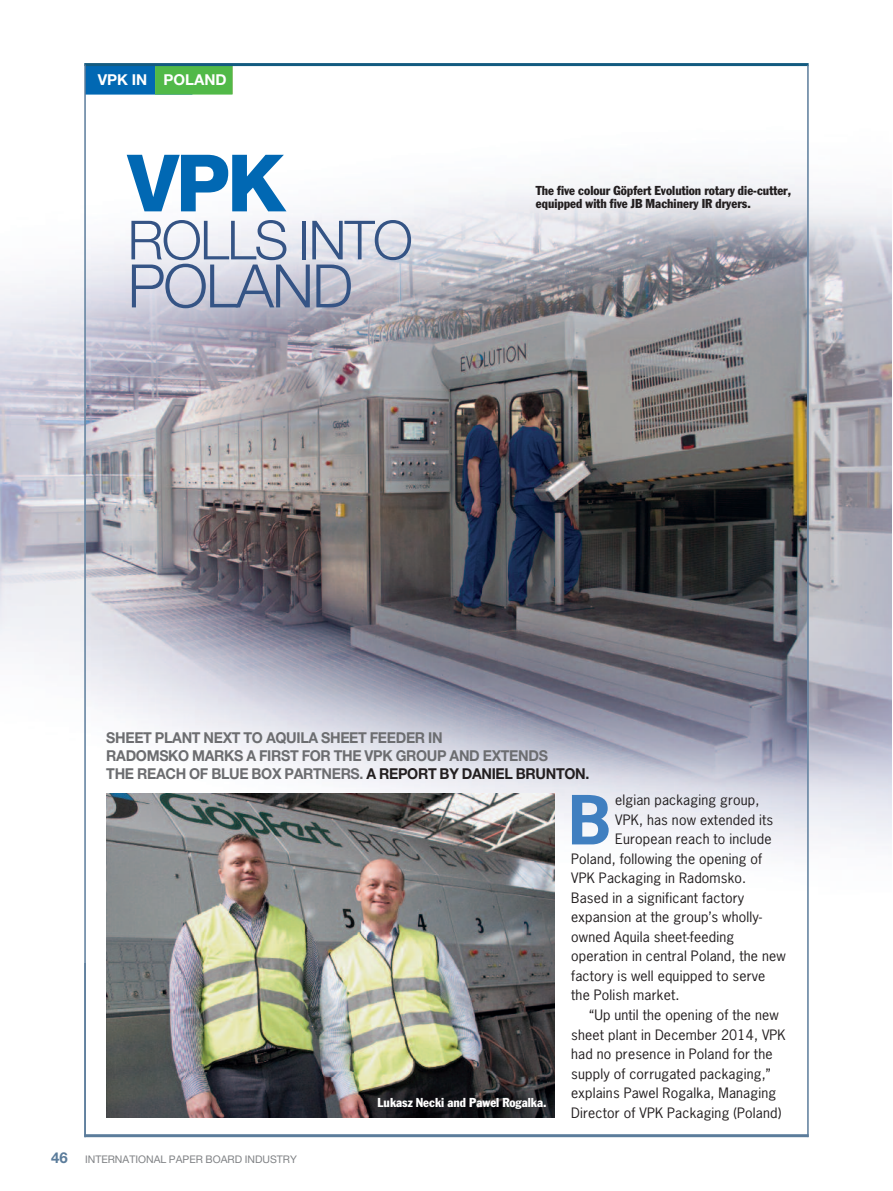
<style>
.page{position:relative;width:893px;height:1191px;background:#fff}
.page>*{position:absolute;margin:0;border:0;box-sizing:border-box;transform-origin:0 0}
.t1{font:800 79.2px "Helvetica Neue";color:#0168b3}
.t2{font:700 63.6px "News Gothic";color:#407fc0;scale:1.04 1}
.t3{font:300 60px "Helvetica Neue";letter-spacing:-.035em;color:#355485}
.t4{font:300 54px "Helvetica Neue";letter-spacing:-.035em;color:#355485}
.t5{font:700 15px/18px "Helvetica Neue";letter-spacing:-.02em;color:#6c6d70;scale:.95 1}
.t6{font:700 15px "Helvetica Neue";color:#fff}
.t7{font:13.5px "News Gothic";letter-spacing:.01em;color:#231f20;scale:1.04 1}
.t8{font:condensed 12.75px/13.5px "Franklin Gothic";color:#231f20}
.t9{font:condensed 12.75px "Franklin Gothic";color:#fff}
.t10{font:10.5px "Helvetica Neue";color:#808285}
.s1{color:#231f20}
.s2{font-weight:700;font-size:15px;color:#5b7c9b}
</style>
<div class="page">
<hr style="left:84px;top:1134px;width:725px;height:3px;background:#5b7c9b">
<img style="left:86px;top:66px;width:806px;height:897px">
<img style="left:0;top:277px;width:84px;height:387px">
<img style="left:809px;top:85px;width:82px;height:871px">
<img style="left:106px;top:794px;width:448px;height:324px">
<div style="left:85px;top:65px;width:107px;height:30px;background:#0168b3"></div>
<div style="left:155px;top:65px;width:78px;height:30px;background:#51b948"></div>
<hr style="left:84px;top:63px;width:725px;height:3px;background:#135b80">
<hr style="left:807px;top:65px;width:2px;height:1072px;background:#5b7c9b">
<hr style="left:84px;top:65px;width:2px;height:1070px;background:#5b7c9b">
<p class="t6" style="left:98px;top:66px;width:130px">VPK IN POLAND</p>
<p class="t6" style="left:98px;top:66px;width:66px">ARTICLE</p>
<p class="t6" style="left:184px;top:66px;width:71px">HEA ING</p>
<h1 class="t1" style="left:128px;top:155px;width:160px">VPK</h1>
<h3 class="t4" style="left:128px;top:221px;width:287px">ROLLS INTO</h3>
<h3 class="t3" style="left:128px;top:264px;width:227px">POLAND</h3>
<p class="t8" style="left:536px;top:184px;width:257px">The five colour Göpfert Evolution rotary die-cutter, equipped with five JB Machinery IR dryers.</p>
<p class="t5" style="left:106px;top:728px;width:510px">SHEET PLANT NEXT TO AQUILA SHEET FEEDER IN<br>RADOMSKO MARKS A FIRST FOR THE VPK GROUP AND EXTENDS<br>THE REACH OF BLUE BOX PARTNERS. <span class="s1">A REPORT BY DANIEL BRUNTON.</span></p>
<p class="t10" style="left:51px;top:1150px;width:247px"><span class="s2">46</span> INTERNATIONAL PAPER BOARD INDUSTRY</p>
<p class="t9" style="left:377px;top:1098px;width:171px">Lukasz Necki and Pawel Rogalka.</p>
<h2 class="t2" style="left:568px;top:785px;width:43px">B</h2>
<p class="t7" style="left:615px;top:793px;width:140px">elgian packaging group,</p>
<p class="t7" style="left:615px;top:812px;width:154px">VPK, has now extended its</p>
<p class="t7" style="left:615px;top:832px;width:152px">European reach to include</p>
<p class="t7" style="left:571px;top:851px;width:185px">Poland, following the opening of</p>
<p class="t7" style="left:571px;top:871px;width:170px">VPK Packaging in Radomsko.</p>
<p class="t7" style="left:571px;top:890px;width:168px">Based in a significant factory</p>
<p class="t7" style="left:571px;top:910px;width:185px">expansion at the group’s wholly-</p>
<p class="t7" style="left:571px;top:929px;width:158px">owned Aquila sheet-feeding</p>
<p class="t7" style="left:571px;top:949px;width:208px">operation in central Poland, the new</p>
<p class="t7" style="left:571px;top:968px;width:188px">factory is well equipped to serve</p>
<p class="t7" style="left:571px;top:988px;width:106px">the Polish market.</p>
<p class="t7" style="left:589px;top:1007px;width:184px">“Up until the opening of the new</p>
<p class="t7" style="left:571px;top:1027px;width:208px">sheet plant in December 2014, VPK</p>
<p class="t7" style="left:571px;top:1046px;width:195px">had no presence in Poland for the</p>
<p class="t7" style="left:571px;top:1066px;width:193px">supply of corrugated packaging,”</p>
<p class="t7" style="left:571px;top:1085px;width:199px">explains Pawel Rogalka, Managing</p>
<p class="t7" style="left:571px;top:1105px;width:204px">Director of VPK Packaging (Poland)</p>
</div>
